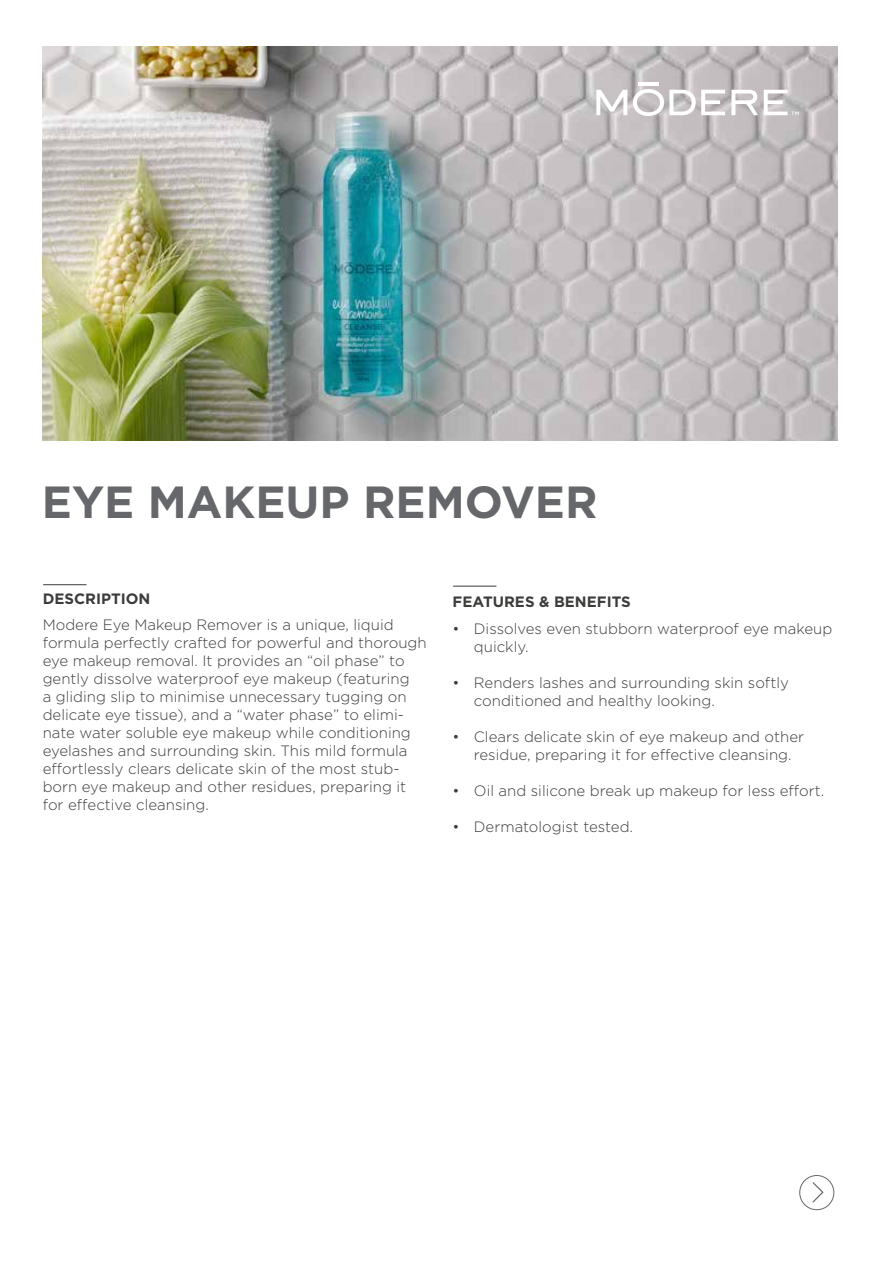
<style>
.page{position:relative;width:893px;height:1263px;background:#fff}
.page>*{position:absolute;margin:0;border:0;box-sizing:border-box;transform-origin:0 0}
.t1{font:700 45px "Gotham";color:#66676a}
.t2{font:300 15px/18px "Gotham";color:#3c3c3b}
.t3{font:700 15px "Gotham";color:#3c3c3b}
</style>
<div class="page">
<img style="left:43px;top:47px;width:795px;height:393px">
<svg style="left:731px;top:90px;width:27px;height:25px"></svg>
<svg style="left:633px;top:89px;width:92px;height:27px"></svg>
<hr style="left:638px;top:82px;width:21px;height:3px;background:#fff">
<svg style="left:596px;top:90px;width:31px;height:25px"></svg>
<svg style="left:764px;top:90px;width:35px;height:25px"></svg>
<hr style="left:43px;top:584px;width:44px;height:1px;background:#3c3c3b">
<svg style="left:812px;top:1182px;width:12px;height:21px"></svg>
<div style="left:799px;top:1175px;width:35px;height:35px;border:1px solid #66676a;border-radius:50%"></div>
<hr style="left:453px;top:586px;width:43px;height:1px;background:#3c3c3b">
<h1 class="t1" style="left:42px;top:476px;width:557px">EYE MAKEUP REMOVER</h1>
<p class="t3" style="left:43px;top:589px;width:109px">DESCRIPTION</p>
<p class="t2" style="left:43px;top:615px;width:385px">Modere Eye Makeup Remover is a unique, liquid formula perfectly crafted for powerful and thorough eye makeup removal. It provides an “oil phase” to gently dissolve waterproof eye makeup (featuring<br>a gliding slip to minimise unnecessary tugging on delicate eye tissue), and a “water phase” to elimi&shy;nate water soluble eye makeup while conditioning eyelashes and surrounding skin. This mild formula effortlessly clears delicate skin of the most stub&shy;born eye makeup and other residues, preparing it for effective cleansing.</p>
<p class="t3" style="left:453px;top:593px;width:180px">FEATURES &amp; BENEFITS</p>
<p class="t2" style="left:474px;top:619px;width:360px;text-indent:-21px">• Dissolves even stubborn waterproof eye makeup quickly.</p>
<p class="t2" style="left:474px;top:673px;width:316px;text-indent:-21px">• Renders lashes and surrounding skin softly conditioned and healthy looking.</p>
<p class="t2" style="left:453px;top:727px;width:353px;text-align:center">• Clears delicate skin of eye makeup and other residue, preparing it for effective cleansing.</p>
<p class="t2" style="left:453px;top:781px;width:373px">• Oil and silicone break up makeup for less effort.</p>
<p class="t2" style="left:453px;top:817px;width:182px">• Dermatologist tested.</p>
</div>
